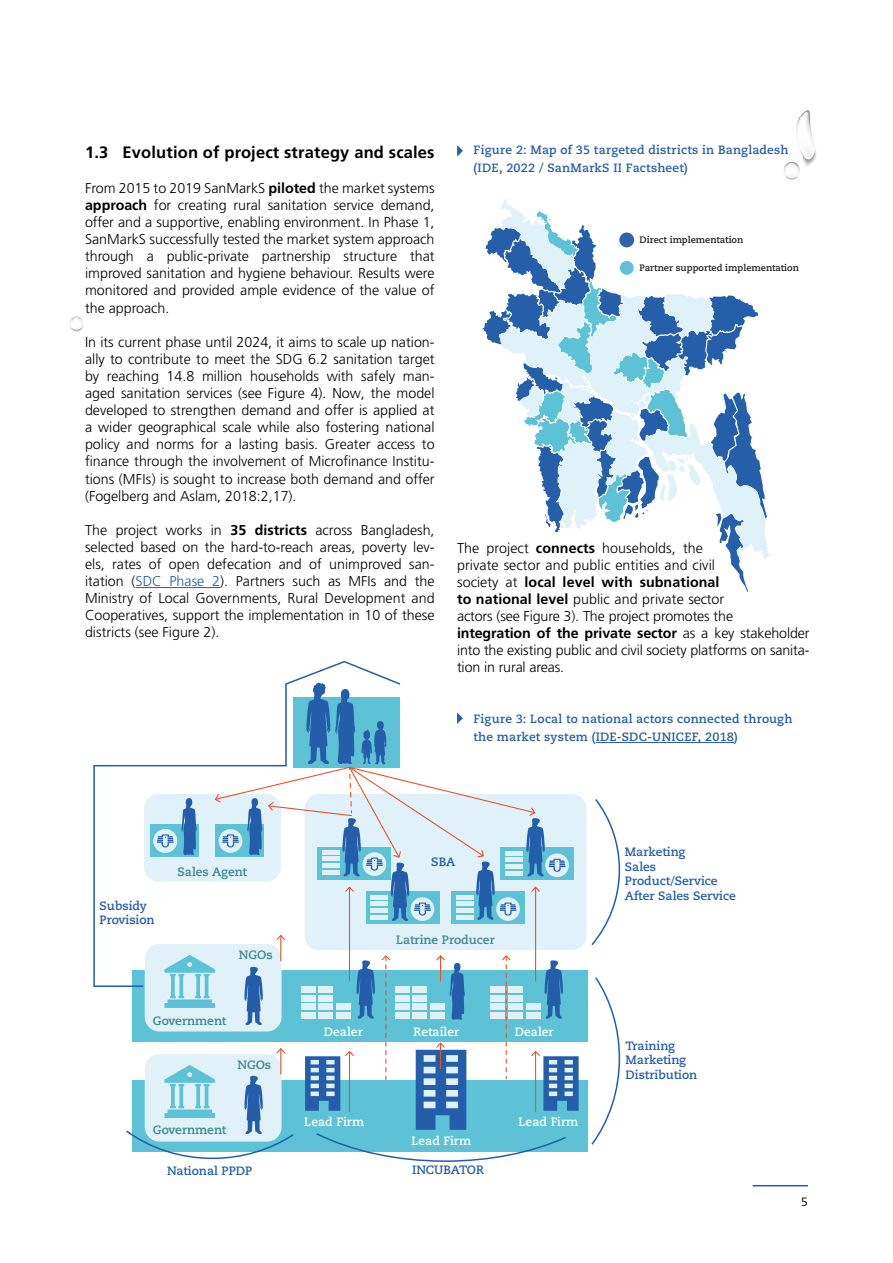
<style>
.page{position:relative;width:893px;height:1263px;background:#fff}
.page>*{position:absolute;margin:0;border:0;box-sizing:border-box;transform-origin:0 0}
.t1{font:700 16.5px "Frutiger LT Pro";letter-spacing:.01em;color:#000}
.t2{font:300 14.25px/17.1px "Frutiger LT Pro";color:#000;text-align:justify}
.t3{font:700 12.15px/14.5px "Caecilia LT Pro 75";color:#245eaa}
.t4{font:700 12.15px "Caecilia LT Pro 75";color:#3d8791}
.t5{font:700 12.15px "Caecilia LT Pro 75";color:#fff}
.t6{font:700 12px/18px "Caecilia LT Pro 75";letter-spacing:.02em;color:#245eaa}
.t7{font:12px "Caecilia LT Pro 55 Roman";color:#000}
.t8{font:700 9.3px "Caecilia LT Pro 75";color:#1d1e1c}
.s1{font-weight:700}
.s2{color:#275b9b}
</style>
<div class="page">
<hr style="left:753px;top:1185px;width:55px;height:1px;background:#245eaa">
<div style="left:304px;top:794px;width:282px;height:156px;background:#e0f1fa;border-radius:15px"></div>
<div style="left:500px;top:847px;width:74px;height:32px;background:#5dc2d5"></div>
<div style="left:366px;top:892px;width:74px;height:32px;background:#5dc2d5"></div>
<div style="left:451px;top:892px;width:74px;height:32px;background:#5dc2d5"></div>
<div style="left:132px;top:970px;width:455px;height:72px;background:#5dc2d5"></div>
<div style="left:132px;top:1080px;width:455px;height:71px;background:#5dc2d5"></div>
<div style="left:145px;top:944px;width:137px;height:87px;background:#e0f1fa;border-radius:15px"></div>
<svg style="left:93px;top:660px;width:306px;height:328px"></svg>
<svg style="left:591px;top:799px;width:30px;height:146px"></svg>
<svg style="left:591px;top:977px;width:30px;height:168px"></svg>
<div style="left:301px;top:1012px;width:14px;height:6px;background:#e0f1fa"></div>
<div style="left:301px;top:1003px;width:14px;height:7px;background:#e0f1fa"></div>
<div style="left:301px;top:995px;width:14px;height:6px;background:#e0f1fa"></div>
<div style="left:301px;top:986px;width:14px;height:7px;background:#e0f1fa"></div>
<svg style="left:545px;top:853px;width:24px;height:24px"></svg>
<div style="left:153px;top:829px;width:24px;height:24px;background:#e0f1fa;border-radius:50%"></div>
<svg style="left:157px;top:834px;width:17px;height:13px"></svg>
<svg style="left:244px;top:967px;width:19px;height:58px"></svg>
<svg style="left:164px;top:955px;width:51px;height:53px"></svg>
<hr style="left:349px;top:888px;width:1px;height:93px;background:#e94f26">
<hr style="left:535px;top:888px;width:1px;height:93px;background:#e94f26">
<svg style="left:276px;top:935px;width:9px;height:26px"></svg>
<svg style="left:126px;top:1048px;width:169px;height:112px"></svg>
<svg style="left:305px;top:955px;width:274px;height:207px"></svg>
<svg style="left:482px;top:199px;width:288px;height:393px"></svg>
<div style="left:619px;top:233px;width:15px;height:14px;background:#3163ab;border-radius:50%"></div>
<div style="left:619px;top:260px;width:15px;height:15px;background:#5dc2d5;border:1px solid #fff;border-radius:50%"></div>
<svg style="left:784px;top:110px;width:33px;height:71px"></svg>
<img style="left:72px;top:330px;width:9px;height:2px">
<svg style="left:70px;top:317px;width:13px;height:13px"></svg>
<hr style="left:596px;top:742px;width:138px;height:1px;background:#275b9b">
<hr style="left:136px;top:587px;width:84px;height:1px;background:#275b9b">
<svg style="left:457px;top:145px;width:6px;height:12px"></svg>
<svg style="left:214px;top:683px;width:351px;height:238px"></svg>
<p class="t1" style="left:85px;top:142px;width:351px">1.3 Evolution of project strategy and scales</p>
<p class="t2" style="left:85px;top:179px;width:351px">From 2015 to 2019 SanMarkS <span class="s1">piloted</span> the market systems <span class="s1">approach</span> for creating rural sanitation service demand, offer and a supportive, enabling environment. In Phase 1, SanMarkS successfully tested the market system approach through a public-private partnership structure that improved sanitation and hygiene behaviour. Results were monitored and provided ample evidence of the value of the approach.</p>
<p class="t2" style="left:85px;top:333px;width:351px">In its current phase until 2024, it aims to scale up nation&shy;ally to contribute to meet the SDG 6.2 sanitation target by reaching 14.8 million households with safely man&shy;aged sanitation services (see Figure 4). Now, the model developed to strengthen demand and offer is applied at a wider geographical scale while also fostering national policy and norms for a lasting basis. Greater access to finance through the involvement of Microfinance Institu&shy;tions (MFIs) is sought to increase both demand and offer (Fogelberg and Aslam, 2018:2,17).</p>
<p class="t2" style="left:85px;top:521px;width:351px">The project works in <span class="s1">35 districts</span> across Bangladesh, selected based on the hard-to-reach areas, poverty lev&shy;els, rates of open defecation and of unimproved san&shy;itation (<span class="s2">SDC Phase 2</span>). Partners such as MFIs and the Ministry of Local Governments, Rural Development and Cooperatives, support the implementation in 10 of these districts (see Figure 2).</p>
<p class="t6" style="left:474px;top:141px;width:316px">Figure 2: Map of 35 targeted districts in Bangladesh (IDE, 2022 / SanMarkS II Factsheet)</p>
<p class="t8" style="left:639px;top:233px;width:105px">Direct implementation</p>
<p class="t8" style="left:639px;top:261px;width:161px">Partner supported implementation</p>
<p class="t2" style="left:457px;top:539px;width:354px;text-align:left">The project <span class="s1">connects</span> households, the<br>private sector and public entities and civil<br>society at <span class="s1">local level with subnational<br>to national level</span> public and private sector<br>actors (see Figure 3). The project promotes the <span class="s1">integration of the private sector</span> as a key stakeholder into the existing public and civil society platforms on sanita&shy;tion in rural areas.</p>
<p class="t6" style="left:473px;top:710px;width:320px">Figure 3: Local to national actors connected through the market system (<span class="s2">IDE-SDC-UNICEF, 2018</span>)</p>
<p class="t3" style="left:100px;top:898px;width:57px">Subsidy<br>Provision</p>
<p class="t4" style="left:178px;top:863px;width:71px">Sales Agent</p>
<p class="t4" style="left:239px;top:947px;width:35px">NGOs</p>
<p class="t4" style="left:153px;top:1012px;width:75px">Government</p>
<p class="t4" style="left:237px;top:1056px;width:35px">NGOs</p>
<p class="t4" style="left:153px;top:1122px;width:75px">Government</p>
<p class="t5" style="left:324px;top:1023px;width:40px">Dealer</p>
<p class="t3" style="left:431px;top:854px;width:25px">SBA</p>
<p class="t3" style="left:625px;top:845px;width:113px">Marketing<br>Sales<br>Product/Service<br>After Sales Service</p>
<p class="t4" style="left:396px;top:931px;width:100px">Latrine Producer</p>
<p class="t5" style="left:414px;top:1023px;width:47px">Retailer</p>
<p class="t5" style="left:515px;top:1023px;width:40px">Dealer</p>
<p class="t3" style="left:625px;top:1038px;width:73px">Training<br>Marketing<br>Distribution</p>
<p class="t5" style="left:304px;top:1114px;width:61px">Lead Firm</p>
<p class="t5" style="left:518px;top:1114px;width:61px">Lead Firm</p>
<p class="t5" style="left:411px;top:1132px;width:61px">Lead Firm</p>
<p class="t3" style="left:167px;top:1163px;width:87px">National PPDP</p>
<p class="t3" style="left:412px;top:1162px;width:73px">INCUBATOR</p>
<p class="t7" style="left:801px;top:1194px;width:8px">5</p>
</div>
